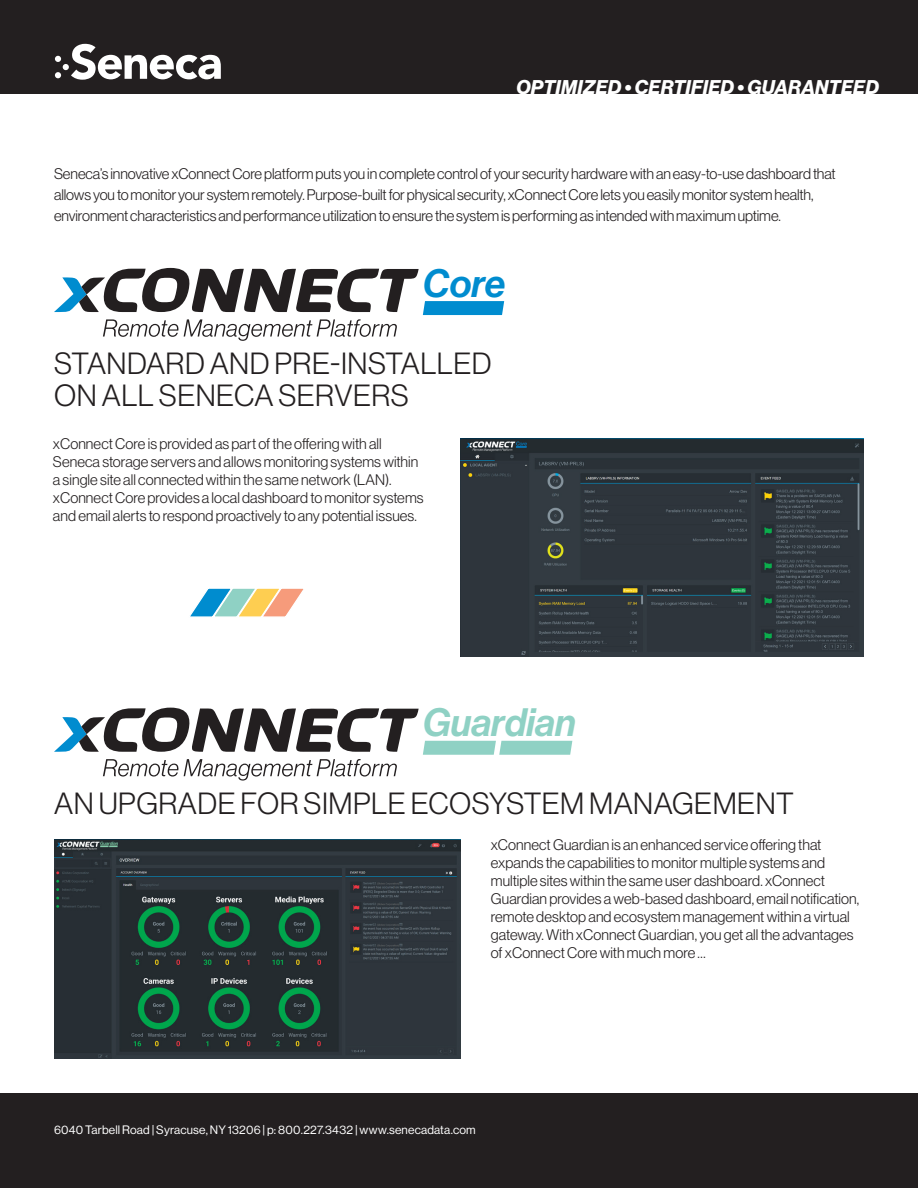
<style>
.page{position:relative;width:918px;height:1188px;background:#fff}
.page>*{position:absolute;margin:0;border:0;box-sizing:border-box;transform-origin:0 0}
.t1{font:38.85px "N Haas Grotesk DS Pro 66 Md It";color:#8fd1c4}
.t2{font:38.85px "N Haas Grotesk DS Pro 66 Md It";color:#008ccf}
.t3{font:30px/32.4px "N Haas Grotesk DS Pro 45 Lt";letter-spacing:.015em;color:#231f20}
.t4{font:19.5px "N Haas Grotesk DS Pro 76 Bd It";letter-spacing:.015em;color:#fff}
.t5{font:15px/18px "N Haas Grotesk DS Pro 45 Lt";letter-spacing:-.005em;color:#231f20}
.t6{font:12px "N Haas Grotesk DS Pro 55 Rg";letter-spacing:.015em;color:#fff}
</style>
<div class="page">
<div style="left:0;top:0;width:918px;height:94px;background:#231f20"></div>
<svg style="left:55px;top:44px;width:166px;height:36px"></svg>
<div style="left:0;top:1094px;width:918px;height:94px;background:#231f20"></div>
<svg style="left:54px;top:268px;width:450px;height:73px"></svg>
<img style="left:460px;top:439px;width:404px;height:218px">
<img style="left:54px;top:840px;width:406px;height:219px">
<svg style="left:54px;top:708px;width:518px;height:73px"></svg>
<svg style="left:190px;top:588px;width:114px;height:29px"></svg>
<h3 class="t4" style="left:516px;top:76px;width:364px">OPTIMIZED • CERTIFIED • GUARANTEED</h3>
<p class="t5" style="left:54px;top:163px;width:783px;line-height:21px">Seneca’s innovative xConnect Core platform puts you in complete control of your security hardware with an easy-to-use dashboard that allows you to monitor your system remotely. Purpose-built for physical security, xConnect Core lets you easily monitor system health, environment characteristics and performance utilization to ensure the system is performing as intended with maximum uptime.</p>
<h1 class="t2" style="left:423px;top:261px;width:84px">Core</h1>
<h2 class="t3" style="left:54px;top:347px;width:439px">STANDARD AND PRE-INSTALLED<br>ON ALL SENECA SERVERS</h2>
<p class="t5" style="left:53px;top:435px;width:372px">xConnect Core is provided as part of the offering with all Seneca storage servers and allows monitoring systems within a single site all connected within the same network (LAN). xConnect Core provides a local dashboard to monitor systems and email alerts to respond proactively to any potential issues.</p>
<h1 class="t1" style="left:423px;top:700px;width:154px">Guardian</h1>
<h2 class="t3" style="left:54px;top:787px;width:741px">AN UPGRADE FOR SIMPLE ECOSYSTEM MANAGEMENT</h2>
<p class="t5" style="left:491px;top:835px;width:370px">xConnect Guardian is an enhanced service offering that expands the capabilities to monitor multiple systems and multiple sites within the same user dashboard. xConnect Guardian provides a web-based dashboard, email notification, remote desktop and ecosystem management within a virtual gateway. With xConnect Guardian, you get all the advantages of xConnect Core with much more …</p>
<p class="t6" style="left:54px;top:1123px;width:423px">6040 Tarbell Road | Syracuse, NY 13206 | p: 800.227.3432 | www.senecadata.com</p>
</div>
